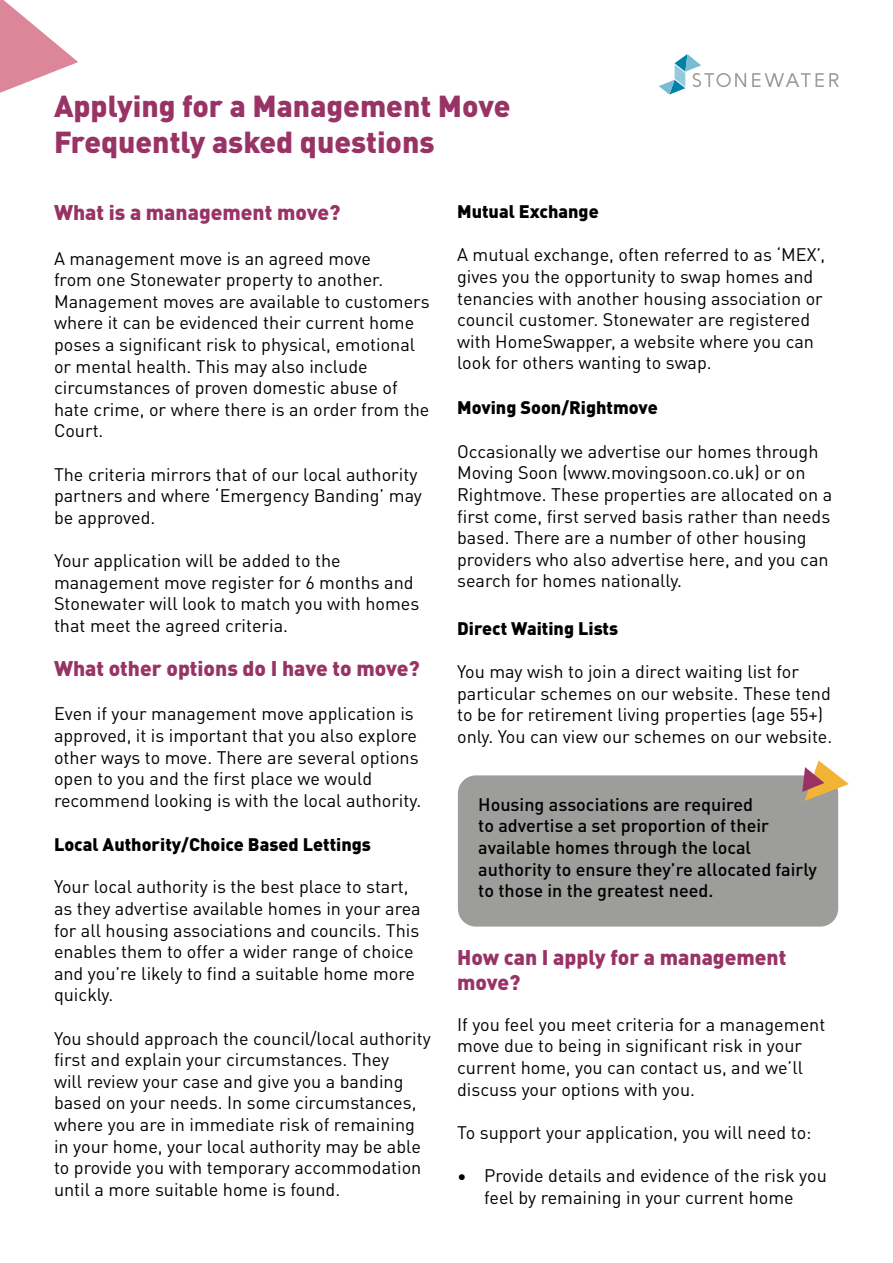
<style>
.page{position:relative;width:893px;height:1263px;background:#fff}
.page>*{position:absolute;margin:0;border:0;box-sizing:border-box;transform-origin:0 0}
.t1{font:900 30px/36px "DINOT";color:#936}
.t2{font:900 21px/25.2px "DINOT";color:#936}
.t3{font:18px/21.6px "DINOT";color:#000}
.t4{font:500 18px/21.6px "DINOT";color:#000}
.t5{font:900 18px "DINOT";color:#000}
</style>
<div class="page">
<svg style="left:659px;top:54px;width:87px;height:41px"></svg>
<svg style="left:752px;top:73px;width:87px;height:14px"></svg>
<svg style="left:0;top:0;width:78px;height:93px"></svg>
<div style="left:458px;top:775px;width:380px;height:151px;background:#9d9d9c;border-radius:18px"></div>
<svg style="left:802px;top:760px;width:47px;height:41px"></svg>
<h1 class="t1" style="left:54px;top:86px;width:458px">Applying for a Management Move<br>Frequently asked questions</h1>
<p class="t2" style="left:54px;top:198px;width:288px">What is a management move?</p>
<p class="t3" style="left:54px;top:246px;width:377px">A management move is an agreed move<br>from one Stonewater property to another.<br>Management moves are available to customers where it can be evidenced their current home poses a significant risk to physical, emotional or mental health. This may also include circumstances of proven domestic abuse of hate crime, or where there is an order from the Court.</p>
<p class="t3" style="left:54px;top:462px;width:369px">The criteria mirrors that of our local authority partners and where ‘Emergency Banding’ may be approved.</p>
<p class="t3" style="left:54px;top:548px;width:367px">Your application will be added to the management move register for 6 months and Stonewater will look to match you with homes that meet the agreed criteria.</p>
<p class="t2" style="left:54px;top:653px;width:367px">What other options do I have to move?</p>
<p class="t3" style="left:54px;top:701px;width:369px">Even if your management move application is approved, it is important that you also explore other ways to move. There are several options open to you and the first place we would recommend looking is with the local authority.</p>
<p class="t5" style="left:54px;top:830px;width:318px">Local Authority/Choice Based Lettings</p>
<p class="t3" style="left:54px;top:874px;width:368px">Your local authority is the best place to start, as they advertise available homes in your area for all housing associations and councils. This enables them to offer a wider range of choice and you’re likely to find a suitable home more quickly.</p>
<p class="t3" style="left:54px;top:1026px;width:378px">You should approach the council/local authority first and explain your circumstances. They<br>will review your case and give you a banding based on your needs. In some circumstances, where you are in immediate risk of remaining in your home, your local authority may be able to provide you with temporary accommodation until a more suitable home is found.</p>
<p class="t5" style="left:457px;top:197px;width:143px">Mutual Exchange</p>
<p class="t3" style="left:457px;top:243px;width:370px">A mutual exchange, often referred to as ‘MEX’, gives you the opportunity to swap homes and tenancies with another housing association or council customer. Stonewater are registered with HomeSwapper, a website where you can look for others wanting to swap.</p>
<p class="t5" style="left:457px;top:393px;width:202px">Moving Soon/Rightmove</p>
<p class="t3" style="left:457px;top:439px;width:377px">Occasionally we advertise our homes through Moving Soon (www.movingsoon.co.uk) or on Rightmove. These properties are allocated on a first come, first served basis rather than needs based. There are a number of other housing providers who also advertise here, and you can search for homes nationally.</p>
<p class="t5" style="left:457px;top:614px;width:163px">Direct Waiting Lists</p>
<p class="t3" style="left:457px;top:659px;width:377px">You may wish to join a direct waiting list for particular schemes on our website. These tend to be for retirement living properties (age 55+) only. You can view our schemes on our website.</p>
<p class="t4" style="left:478px;top:792px;width:340px">Housing associations are required<br>to advertise a set proportion of their available homes through the local authority to ensure they’re allocated fairly to those in the greatest need.</p>
<p class="t2" style="left:457px;top:942px;width:331px">How can I apply for a management move?</p>
<p class="t3" style="left:457px;top:1012px;width:370px">If you feel you meet criteria for a management move due to being in significant risk in your current home, you can contact us, and we’ll discuss your options with you.</p>
<p class="t3" style="left:457px;top:1120px;width:356px">To support your application, you will need to:</p>
<p class="t3" style="left:457px;top:1163px;width:371px;text-align:center">• Provide details and evidence of the risk you feel by remaining in your current home</p>
</div>
